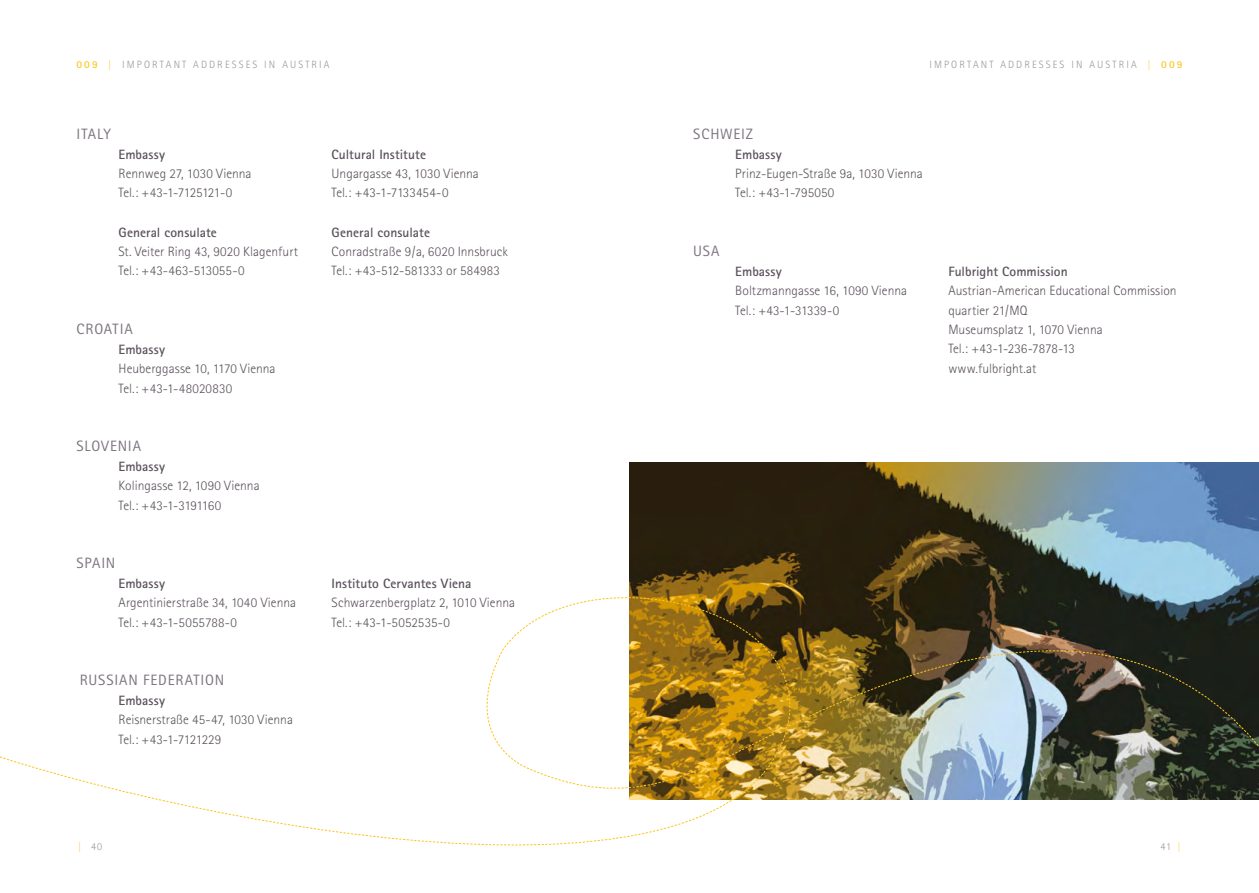
<style>
.page{position:relative;width:1259px;height:893px;background:#fff}
.page>*{position:absolute;margin:0;border:0;box-sizing:border-box;transform-origin:0 0}
.t1{font:15px "Rotis Sans Serif";letter-spacing:.05em;color:#7c747e}
.t2{font:300 13.5px/19.5px "Rotis Sans Serif";color:#5b525c}
.t3{font:700 13.5px "Rotis Sans Serif";letter-spacing:.005em;color:#5b525c}
.t4{font:300 13.5px "Rotis Sans Serif";letter-spacing:-.035em;color:#5b525c}
.t5{font:300 10.5px "Rotis Sans Serif";letter-spacing:.2em;color:#9d96a0}
.s1{font-weight:700;color:#fcc51d}
.s2{color:#fcc51d}
</style>
<div class="page">
<img style="left:629px;top:463px;width:630px;height:336px">
<svg style="left:62px;top:776px;width:724px;height:70px"></svg>
<svg style="left:504px;top:550px;width:318px;height:98px"></svg>
<svg style="left:471px;top:776px;width:298px;height:33px"></svg>
<svg style="left:771px;top:584px;width:488px;height:64px;background:#393626"></svg>
<img style="left:0;top:648px;width:1259px;height:128px">
<p class="t5" style="left:77px;top:58px;width:254px"><span class="s1">009</span> <span class="s2">│</span> IMPORTANT ADDRESSES IN AUSTRIA</p>
<p class="t1" style="left:77px;top:125px;width:36px">ITALY</p>
<p class="t3" style="left:119px;top:145px;width:48px">Embassy</p>
<p class="t3" style="left:332px;top:145px;width:96px">Cultural Institute</p>
<p class="t2" style="left:119px;top:164px;width:135px">Rennweg 27, 1030 Vienna</p>
<p class="t2" style="left:332px;top:164px;width:149px">Ungargasse 43, 1030 Vienna</p>
<p class="t4" style="left:119px;top:185px;width:115px">Tel.: +43-1-7125121-0</p>
<p class="t2" style="left:332px;top:183px;width:118px">Tel.: +43-1-7133454-0</p>
<p class="t3" style="left:119px;top:223px;width:100px">General consulate</p>
<p class="t3" style="left:332px;top:223px;width:100px">General consulate</p>
<p class="t2" style="left:119px;top:242px;width:181px">St. Veiter Ring 43, 9020 Klagenfurt</p>
<p class="t2" style="left:332px;top:242px;width:178px">Conradstraße 9/a, 6020 Innsbruck</p>
<p class="t2" style="left:119px;top:261px;width:127px">Tel.: +43-463-513055-0</p>
<p class="t2" style="left:332px;top:261px;width:170px">Tel.: +43-512-581333 or 584983</p>
<p class="t1" style="left:77px;top:320px;width:58px">CROATIA</p>
<p class="t3" style="left:119px;top:340px;width:48px">Embassy</p>
<p class="t2" style="left:119px;top:359px;width:159px">Heuberggasse 10, 1170 Vienna<br>Tel.: +43-1-48020830</p>
<p class="t1" style="left:77px;top:437px;width:66px">SLOVENIA</p>
<p class="t3" style="left:119px;top:457px;width:48px">Embassy</p>
<p class="t2" style="left:119px;top:476px;width:143px">Kolingasse 12, 1090 Vienna<br>Tel.: +43-1-3191160</p>
<p class="t1" style="left:77px;top:554px;width:40px">SPAIN</p>
<p class="t3" style="left:119px;top:574px;width:48px">Embassy</p>
<p class="t3" style="left:332px;top:574px;width:141px">Instituto Cervantes Viena</p>
<p class="t2" style="left:119px;top:593px;width:179px">Argentinierstraße 34, 1040 Vienna</p>
<p class="t2" style="left:332px;top:593px;width:185px">Schwarzenbergplatz 2, 1010 Vienna</p>
<p class="t2" style="left:119px;top:612px;width:120px">Tel.: +43-1-5055788-0</p>
<p class="t2" style="left:332px;top:612px;width:120px">Tel.: +43-1-5052535-0</p>
<p class="t1" style="left:80px;top:671px;width:146px">RUSSIAN FEDERATION</p>
<p class="t3" style="left:119px;top:691px;width:48px">Embassy</p>
<p class="t2" style="left:119px;top:710px;width:176px">Reisnerstraße 45-47, 1030 Vienna<br>Tel.: +43-1-7121229</p>
<p class="t5" style="left:929px;top:58px;width:254px">IMPORTANT ADDRESSES IN AUSTRIA <span class="s2">│</span> <span class="s1">009</span></p>
<p class="t1" style="left:693px;top:125px;width:61px">SCHWEIZ</p>
<p class="t3" style="left:735px;top:145px;width:48px">Embassy</p>
<p class="t2" style="left:735px;top:164px;width:189px">Prinz-Eugen-Straße 9a, 1030 Vienna<br>Tel.: +43-1-795050</p>
<p class="t1" style="left:693px;top:242px;width:28px">USA</p>
<p class="t3" style="left:735px;top:262px;width:48px">Embassy</p>
<p class="t3" style="left:948px;top:262px;width:121px">Fulbright Commission</p>
<p class="t2" style="left:735px;top:281px;width:173px">Boltzmanngasse 16, 1090 Vienna</p>
<p class="t2" style="left:948px;top:281px;width:230px">Austrian-American Educational Commission</p>
<p class="t2" style="left:735px;top:300px;width:105px">Tel.: +43-1-31339-0</p>
<p class="t2" style="left:948px;top:300px;width:156px">quartier 21/MQ<br>Museumsplatz 1, 1070 Vienna<br>Tel.: +43-1-236-7878-13 www.fulbright.at</p>
<p class="t5" style="left:77px;top:841px;width:27px"><span class="s2">│</span> 40</p>
<p class="t5" style="left:1160px;top:841px;width:24px">41 <span class="s2">│</span></p>
</div>
